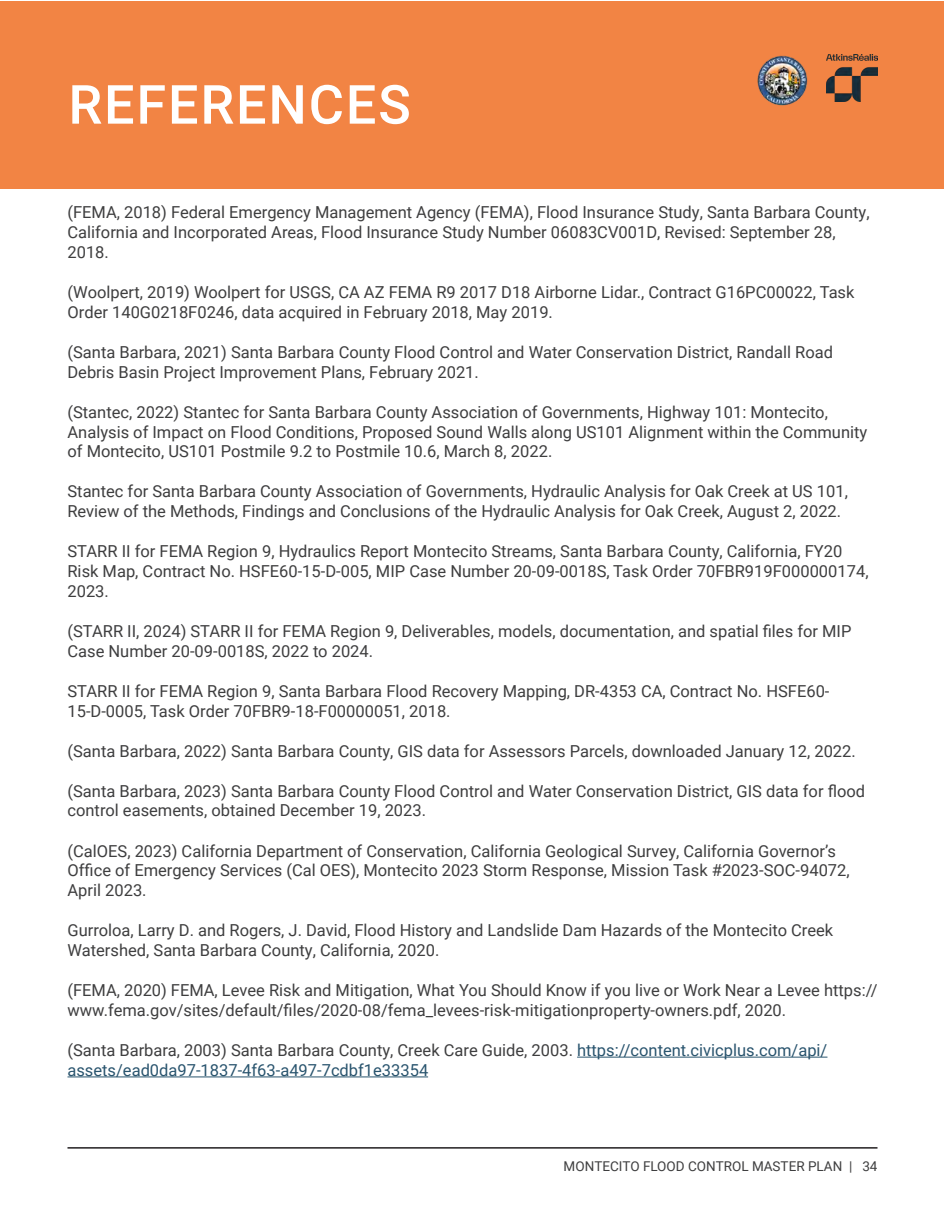
<style>
.page{position:relative;width:945px;height:1215px;background:#fff}
.page>*{position:absolute;margin:0;border:0;box-sizing:border-box;transform-origin:0 0}
.Heading_1{font:500 54px "Roboto";letter-spacing:.035em;color:#fff}
.References{font:16.5px/19.8px "Roboto";color:#3e3e3f}
.References-2{font:16.5px/19.8px "Roboto";color:#29546e}
.t1{font:13.5px "Roboto";color:#3e3e3f}
.s1{color:#3e3e3f}
</style>
<div class="page">
<hr style="left:68px;top:1147px;width:810px;height:2px;background:#231f20">
<div style="left:0;top:1px;width:944px;height:187px;background:#f28444"></div>
<img style="left:757px;top:55px;width:51px;height:51px">
<img style="left:826px;top:55px;width:52px;height:47px">
<hr style="left:577px;top:1057px;width:250px;height:1px;background:#29546e">
<hr style="left:68px;top:1077px;width:360px;height:1px;background:#29546e">
<h1 class="Heading_1" style="left:68px;top:67px;width:344px">REFERENCES</h1>
<p class="References" style="left:68px;top:202px;width:804px">(FEMA, 2018) Federal Emergency Management Agency (FEMA), Flood Insurance Study, Santa Barbara County,<br>California and Incorporated Areas, Flood Insurance Study Number 06083CV001D, Revised: September 28,<br>2018.</p>
<p class="References" style="left:68px;top:282px;width:789px">(Woolpert, 2019) Woolpert for USGS, CA AZ FEMA R9 2017 D18 Airborne Lidar., Contract G16PC00022, Task<br>Order 140G0218F0246, data acquired in February 2018, May 2019.</p>
<p class="References" style="left:68px;top:342px;width:767px">(Santa Barbara, 2021) Santa Barbara County Flood Control and Water Conservation District, Randall Road<br>Debris Basin Project Improvement Plans, February 2021.</p>
<p class="References" style="left:68px;top:401px;width:801px">(Stantec, 2022) Stantec for Santa Barbara County Association of Governments, Highway 101: Montecito,<br>Analysis of Impact on Flood Conditions, Proposed Sound Walls along US101 Alignment within the Community of Montecito, US101 Postmile 9.2 to Postmile 10.6, March 8, 2022.</p>
<p class="References" style="left:68px;top:481px;width:782px">Stantec for Santa Barbara County Association of Governments, Hydraulic Analysis for Oak Creek at US 101,<br>Review of the Methods, Findings and Conclusions of the Hydraulic Analysis for Oak Creek, August 2, 2022.</p>
<p class="References" style="left:68px;top:541px;width:803px">STARR II for FEMA Region 9, Hydraulics Report Montecito Streams, Santa Barbara County, California, FY20<br>Risk Map, Contract No. HSFE60-15-D-005, MIP Case Number 20-09-0018S, Task Order 70FBR919F000000174,<br>2023.</p>
<p class="References" style="left:68px;top:621px;width:785px">(STARR II, 2024) STARR II for FEMA Region 9, Deliverables, models, documentation, and spatial files for MIP<br>Case Number 20-09-0018S, 2022 to 2024.</p>
<p class="References" style="left:68px;top:680px;width:764px">STARR II for FEMA Region 9, Santa Barbara Flood Recovery Mapping, DR-4353 CA, Contract No. HSFE60-<br>15-D-0005, Task Order 70FBR9-18-F00000051, 2018.</p>
<p class="References" style="left:68px;top:740px;width:790px">(Santa Barbara, 2022) Santa Barbara County, GIS data for Assessors Parcels, downloaded January 12, 2022.</p>
<p class="References" style="left:68px;top:780px;width:799px">(Santa Barbara, 2023) Santa Barbara County Flood Control and Water Conservation District, GIS data for flood control easements, obtained December 19, 2023.</p>
<p class="References" style="left:68px;top:840px;width:784px">(CalOES, 2023) California Department of Conservation, California Geological Survey, California Governor’s<br>Office of Emergency Services (Cal OES), Montecito 2023 Storm Response, Mission Task #2023-SOC-94072,<br>April 2023.</p>
<p class="References" style="left:68px;top:920px;width:767px">Gurroloa, Larry D. and Rogers, J. David, Flood History and Landslide Dam Hazards of the Montecito Creek<br>Watershed, Santa Barbara County, California, 2020.</p>
<p class="References" style="left:68px;top:980px;width:811px">(FEMA, 2020) FEMA, Levee Risk and Mitigation, What You Should Know if you live or Work Near a Levee https:// www.fema.gov/sites/default/files/2020-08/fema_levees-risk-mitigationproperty-owners.pdf, 2020.</p>
<p class="References-2" style="left:68px;top:1039px;width:761px"><span class="s1">(Santa Barbara, 2003) Santa Barbara County, Creek Care Guide, 2003.</span> https://content.civicplus.com/api/ assets/ead0da97-1837-4f63-a497-7cdbf1e33354</p>
<p class="t1" style="left:564px;top:1157px;width:315px">MONTECITO FLOOD CONTROL MASTER PLAN | 34</p>
</div>
